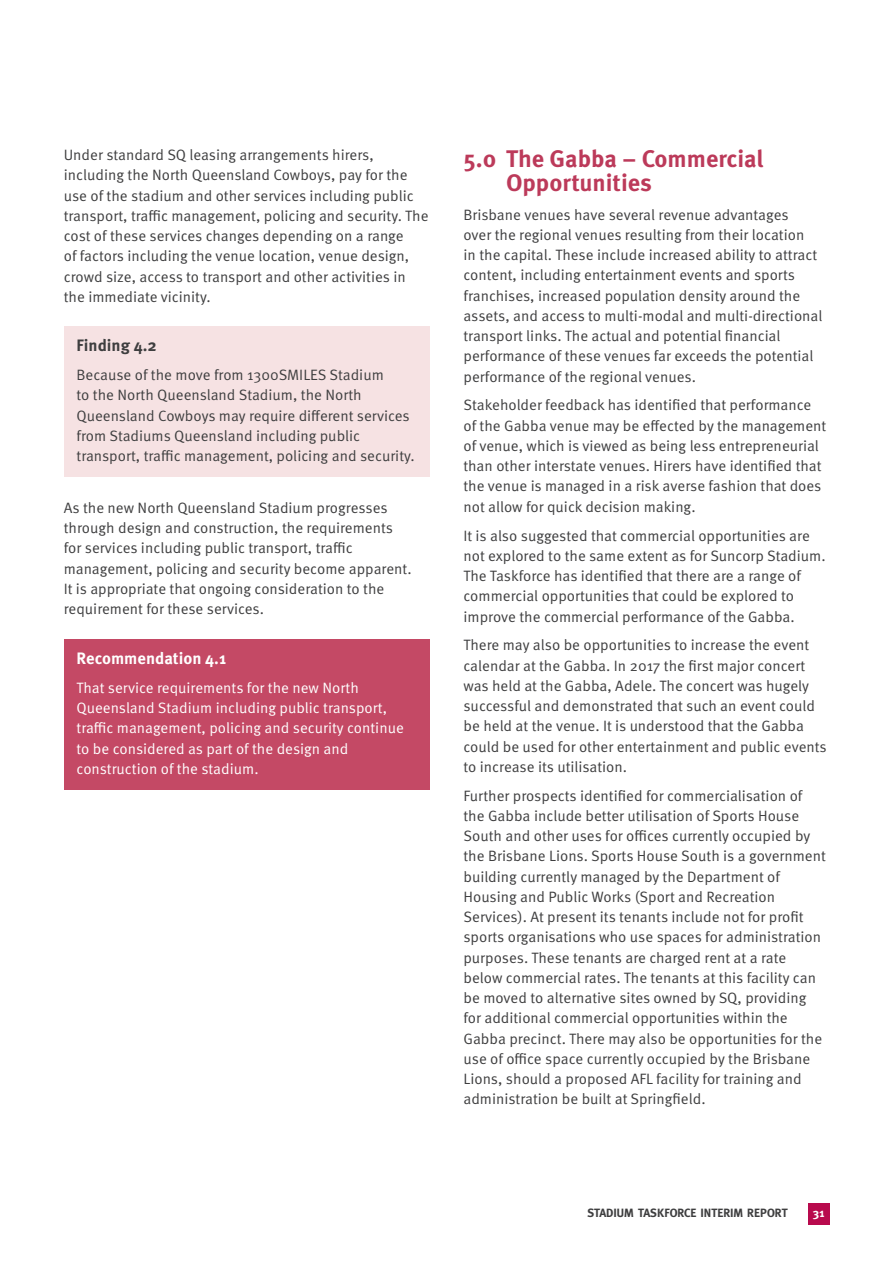
<style>
.page{position:relative;width:893px;height:1263px;background:#fff}
.page>*{position:absolute;margin:0;border:0;box-sizing:border-box;transform-origin:0 0}
.t1{font:700 24px/24px "Meta Pro";color:#bc3a5a}
.t2{font:700 16.5px "Meta Pro";color:#fff}
.t3{font:700 16.5px "Meta Pro";color:#3e3e3f}
.t4{font:15px/20.2px "Meta Pro";color:#3e3e3f}
.t5{font:15px/20.2px "Meta Pro";color:#fff}
.t6{font:700 12px "Meta";color:#3e3e3f}
.t7{font:700 12px "Meta";color:#fff}
</style>
<div class="page">
<div style="left:64px;top:326px;width:365px;height:151px;background:#f6e2e3"></div>
<div style="left:64px;top:639px;width:365px;height:151px;background:#c44965"></div>
<div style="left:808px;top:1203px;width:21px;height:22px;background:#b80a4d"></div>
<p class="t4" style="left:64px;top:145px;width:366px">Under standard SQ leasing arrangements hirers, including the North Queensland Cowboys, pay for the use of the stadium and other services including public transport, traffic management, policing and security. The cost of these services changes depending on a range<br>of factors including the venue location, venue design, crowd size, access to transport and other activities in the immediate vicinity.</p>
<p class="t3" style="left:77px;top:335px;width:82px">Finding 4.2</p>
<p class="t4" style="left:77px;top:365px;width:340px">Because of the move from 1300SMILES Stadium<br>to the North Queensland Stadium, the North Queensland Cowboys may require different services from Stadiums Queensland including public transport, traffic management, policing and security.</p>
<p class="t4" style="left:64px;top:498px;width:349px">As the new North Queensland Stadium progresses through design and construction, the requirements for services including public transport, traffic management, policing and security become apparent.<br>It is appropriate that ongoing consideration to the requirement for these services.</p>
<p class="t2" style="left:77px;top:648px;width:151px">Recommendation 4.1</p>
<p class="t5" style="left:77px;top:678px;width:329px">That service requirements for the new North Queensland Stadium including public transport, traffic management, policing and security continue to be considered as part of the design and construction of the stadium.</p>
<h1 class="t1" style="left:506px;top:147px;width:259px;text-indent:-43px">5.0 The Gabba – Commercial<br>Opportunities</h1>
<p class="t4" style="left:463px;top:205px;width:360px">Brisbane venues have several revenue advantages<br>over the regional venues resulting from their location<br>in the capital. These include increased ability to attract content, including entertainment events and sports franchises, increased population density around the assets, and access to multi-modal and multi-directional transport links. The actual and potential financial performance of these venues far exceeds the potential performance of the regional venues.</p>
<p class="t4" style="left:463px;top:396px;width:364px">Stakeholder feedback has identified that performance of the Gabba venue may be effected by the management of venue, which is viewed as being less entrepreneurial than other interstate venues. Hirers have identified that the venue is managed in a risk averse fashion that does not allow for quick decision making.</p>
<p class="t4" style="left:463px;top:526px;width:364px">It is also suggested that commercial opportunities are not explored to the same extent as for Suncorp Stadium.<br>The Taskforce has identified that there are a range of commercial opportunities that could be explored to improve the commercial performance of the Gabba.</p>
<p class="t4" style="left:463px;top:635px;width:365px">There may also be opportunities to increase the event calendar at the Gabba. In 2017 the first major concert was held at the Gabba, Adele. The concert was hugely successful and demonstrated that such an event could be held at the venue. It is understood that the Gabba could be used for other entertainment and public events to increase its utilisation.</p>
<p class="t4" style="left:463px;top:786px;width:364px">Further prospects identified for commercialisation of the Gabba include better utilisation of Sports House South and other uses for offices currently occupied by the Brisbane Lions. Sports House South is a government building currently managed by the Department of Housing and Public Works (Sport and Recreation Services). At present its tenants include not for profit sports organisations who use spaces for administration purposes. These tenants are charged rent at a rate below commercial rates. The tenants at this facility can be moved to alternative sites owned by SQ, providing for additional commercial opportunities within the Gabba precinct. There may also be opportunities for the use of office space currently occupied by the Brisbane Lions, should a proposed AFL facility for training and administration be built at Springfield.</p>
<p class="t6" style="left:587px;top:1206px;width:202px">STADIUM TASKFORCE INTERIM REPORT</p>
<p class="t7" style="left:813px;top:1206px;width:13px">31</p>
</div>
